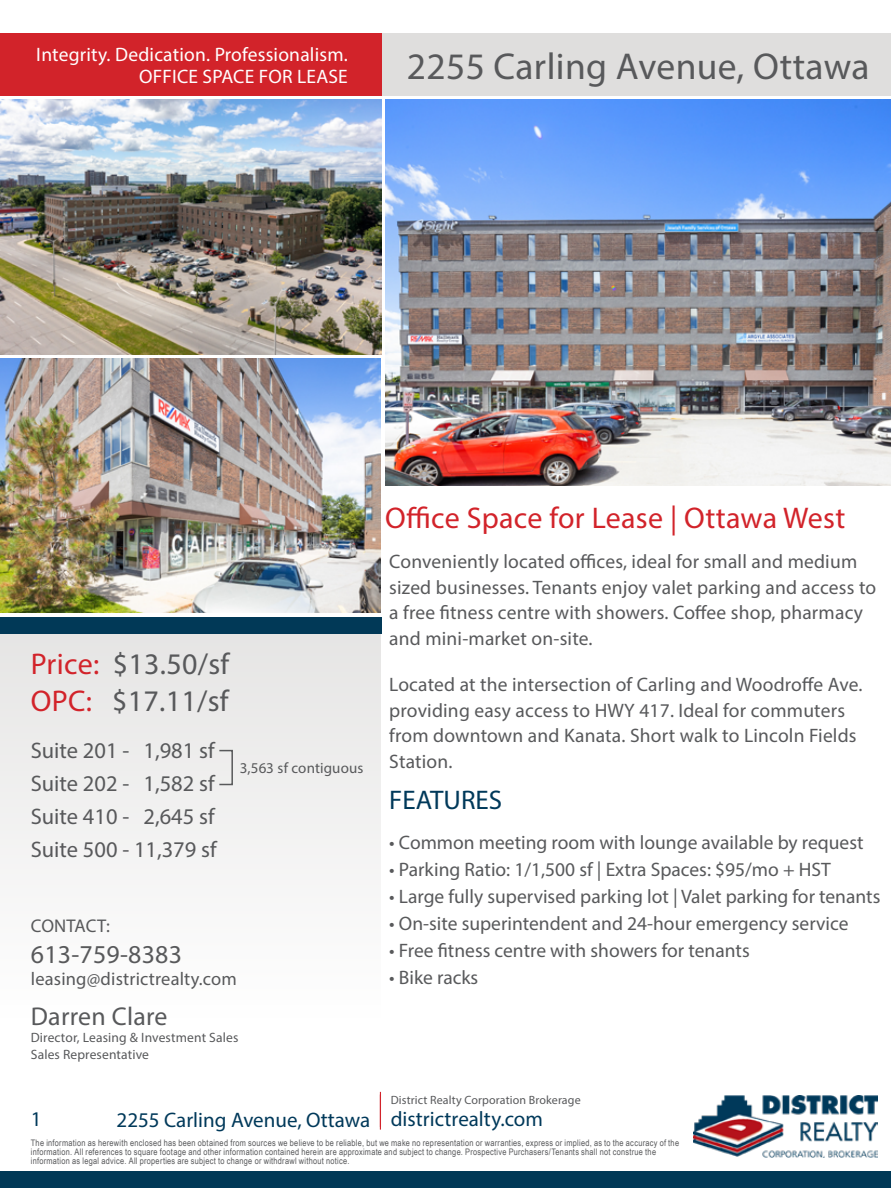
<style>
.page{position:relative;width:891px;height:1188px;background:#fff}
.page>*{position:absolute;margin:0;border:0;box-sizing:border-box;transform-origin:0 0}
.t1{font:37.5px "Myriad Pro";letter-spacing:.01em;color:#58595b}
.t2{font:30px "Myriad Pro";letter-spacing:.01em;color:#d2232a}
.t3{font:30px/37.5px "Myriad Pro";letter-spacing:.01em;color:#58595b}
.t4{font:27px "Myriad Pro";color:#00395a}
.t5{font:25.8px "Myriad Pro";letter-spacing:.01em;color:#58595b}
.t6{font:22.5px/33px "Myriad Pro";color:#58595b;text-align:justify}
.t7{font:21px "Myriad Pro";color:#00395a}
.t8{font:19.5px/25.5px "Myriad Pro";letter-spacing:.005em;color:#58595b}
.t9{font:19.5px/22.5px "Myriad Pro";letter-spacing:.01em;color:#fff;text-align:right}
.t10{font:18.45px "Myriad Pro";letter-spacing:.01em;color:#58595b}
.t11{font:15px "Myriad Pro";letter-spacing:.005em;color:#58595b}
.t12{font:13.5px/17.2px "Myriad Pro";letter-spacing:.01em;color:#58595b}
.t13{font:12px "Myriad Pro";letter-spacing:.01em;color:#58595b}
.t14{font:9px/9px "Arial Narrow";letter-spacing:.03em;color:#58595b}
.s1{color:#d2232a}
</style>
<div class="page">
<div style="left:235px;top:33px;width:656px;height:63px;background:#dedddc"></div>
<div style="left:0;top:33px;width:382px;height:63px;background:#d2232a"></div>
<div style="left:0;top:633px;width:381px;height:549px;background:linear-gradient(to bottom,#e7e7e6,#fff)"></div>
<div style="left:0;top:617px;width:381px;height:17px;background:#013957"></div>
<div style="left:219px;top:750px;width:14px;height:35px;border:2px solid #58595b"></div>
<img style="left:694px;top:1096px;width:183px;height:62px">
<hr style="left:380px;top:1095px;width:1px;height:35px;background:#d2232a">
<div style="left:0;top:1171px;width:891px;height:17px;background:#013957"></div>
<hr style="left:380px;top:1092px;width:1px;height:35px;background:#d2232a">
<img style="left:385px;top:100px;width:506px;height:386px">
<img style="left:0;top:100px;width:381px;height:254px">
<img style="left:0;top:359px;width:381px;height:254px">
<p class="t9" style="left:36px;top:42px;width:313px">Integrity. Dedication. Professionalism.<br>OFFICE SPACE FOR LEASE</p>
<h1 class="t1" style="left:407px;top:43px;width:464px">2255 Carling Avenue, Ottawa</h1>
<h2 class="t3" style="left:31px;top:644px;width:200px"><span class="s1">Price:</span> $13.50/sf<br><span class="s1">OPC:</span> $17.11/sf</h2>
<p class="t6" style="left:31px;top:733px;width:187px">Suite 201 - 1,981 sf Suite 202 - 1,582 sf Suite 410 - 2,645 sf Suite 500 - 11,379 sf</p>
<p class="t11" style="left:240px;top:759px;width:125px">3,563 sf contiguous</p>
<p class="t10" style="left:31px;top:915px;width:80px">CONTACT:</p>
<h3 class="t5" style="left:31px;top:938px;width:153px">613-759-8383</h3>
<p class="t10" style="left:31px;top:968px;width:208px">leasing@districtrealty.com</p>
<h3 class="t5" style="left:31px;top:1000px;width:138px">Darren Clare</h3>
<p class="t12" style="left:31px;top:1028px;width:209px">Director, Leasing &amp; Investment Sales<br>Sales Representative</p>
<p class="t7" style="left:31px;top:1106px;width:12px">1</p>
<p class="t7" style="left:117px;top:1107px;width:255px">2255 Carling Avenue, Ottawa</p>
<h2 class="t2" style="left:385px;top:499px;width:462px">Office Space for Lease | Ottawa West</h2>
<p class="t8" style="left:389px;top:548px;width:488px">Conveniently located offices, ideal for small and medium sized businesses. Tenants enjoy valet parking and access to a free fitness centre with showers. Coffee shop, pharmacy and mini-market on-site.</p>
<p class="t8" style="left:389px;top:671px;width:475px">Located at the intersection of Carling and Woodroffe Ave. providing easy access to HWY 417. Ideal for commuters from downtown and Kanata. Short walk to Lincoln Fields Station.</p>
<h3 class="t4" style="left:389px;top:783px;width:114px">FEATURES</h3>
<p class="t8" style="left:389px;top:829px;width:476px">• Common meeting room with lounge available by request</p>
<p class="t8" style="left:389px;top:857px;width:443px">• Parking Ratio: 1/1,500 sf | Extra Spaces: $95/mo + HST</p>
<p class="t8" style="left:389px;top:884px;width:493px">• Large fully supervised parking lot | Valet parking for tenants</p>
<p class="t8" style="left:389px;top:911px;width:461px">• On-site superintendent and 24-hour emergency service</p>
<p class="t8" style="left:389px;top:938px;width:362px">• Free fitness centre with showers for tenants</p>
<p class="t8" style="left:389px;top:965px;width:91px">• Bike racks</p>
<p class="t13" style="left:391px;top:1092px;width:191px">District Realty Corporation Brokerage</p>
<p class="t7" style="left:391px;top:1106px;width:154px">districtrealty.com</p>
<p class="t14" style="left:31px;top:1138px;width:650px">The information as herewith enclosed has been obtained from sources we believe to be reliable, but we make no representation or warranties, express or implied, as to the accuracy of the information. All references to square footage and other information contained herein are approximate and subject to change. Prospective Purchasers/Tenants shall not construe the information as legal advice. All properties are subject to change or withdrawl without notice.</p>
</div>
